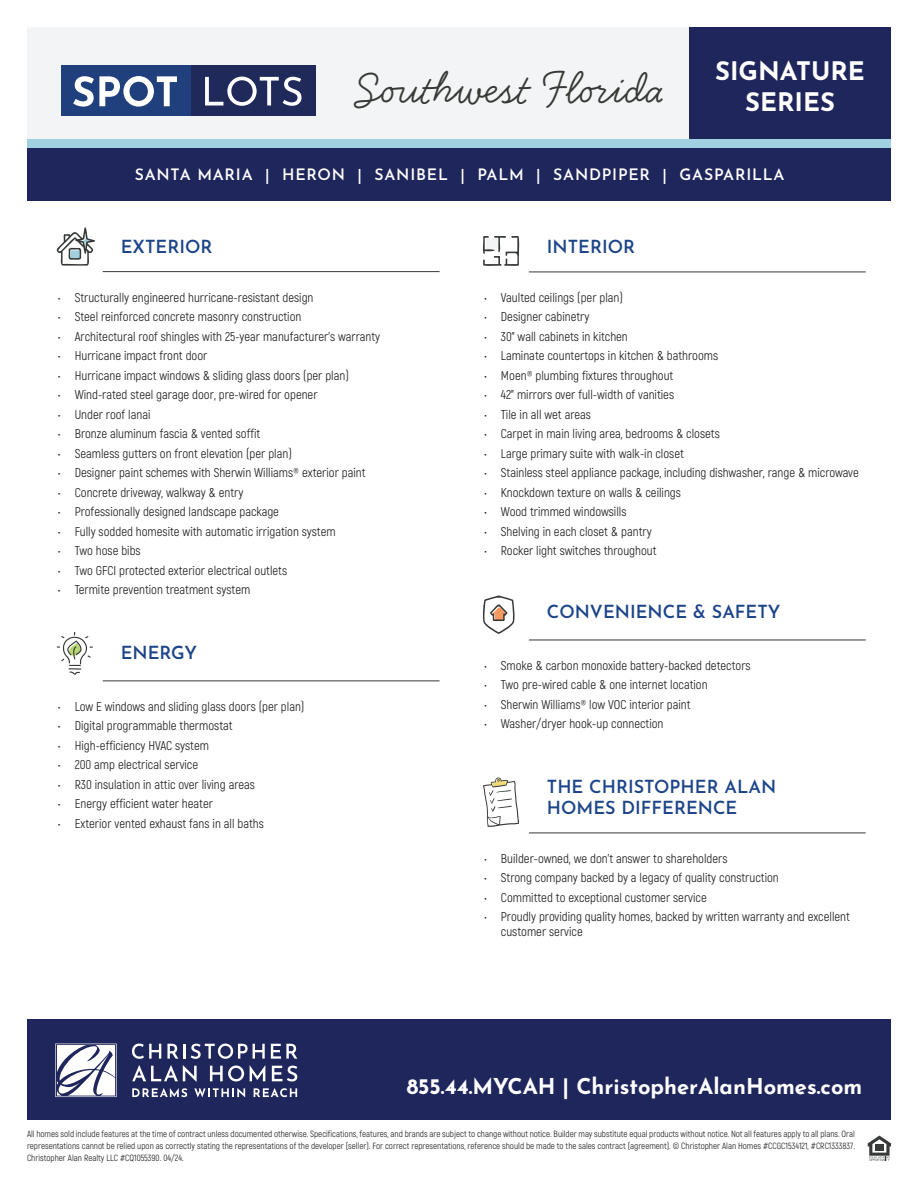
<style>
.page{position:relative;width:918px;height:1188px;background:#fff}
.page>*{position:absolute;margin:0;border:0;box-sizing:border-box;transform-origin:0 0}
.t1{font:48.9px "Handsome Pro";color:#363a36}
.t2{font:700 25.5px "Josefin Sans";color:#fff}
.t3{font:700 21.9px "Josefin Sans";color:#fff}
.t4{font:600 18px/21px "Josefin Sans";color:#1c4489}
.Bullets{font:600 15.75px "Josefin Sans";letter-spacing:.05em;color:#fff}
.t5{font:12.75px/15px "Akrobat";color:#231f20}
.t6{font:9px/12px "Akrobat";color:#231f20;text-align:justify}
</style>
<div class="page">
<div style="left:27px;top:1019px;width:864px;height:101px;background:#1f265c"></div>
<svg style="left:132px;top:1044px;width:29px;height:15px"></svg>
<svg style="left:167px;top:1044px;width:11px;height:15px"></svg>
<hr style="left:183px;top:1044px;width:3px;height:15px;background:#fff">
<svg style="left:191px;top:1044px;width:74px;height:15px"></svg>
<svg style="left:271px;top:1044px;width:26px;height:15px"></svg>
<svg style="left:132px;top:1065px;width:65px;height:17px"></svg>
<svg style="left:210px;top:1066px;width:34px;height:15px"></svg>
<svg style="left:250px;top:1065px;width:15px;height:16px"></svg>
<svg style="left:272px;top:1066px;width:25px;height:15px"></svg>
<svg style="left:132px;top:1088px;width:55px;height:9px"></svg>
<svg style="left:194px;top:1088px;width:51px;height:9px"></svg>
<svg style="left:254px;top:1088px;width:43px;height:9px"></svg>
<svg style="left:55px;top:1044px;width:62px;height:53px"></svg>
<hr style="left:529px;top:833px;width:337px;height:1px;background:#363a36">
<svg style="left:483px;top:777px;width:36px;height:50px"></svg>
<svg style="left:868px;top:1136px;width:23px;height:25px"></svg>
<div style="left:27px;top:27px;width:662px;height:118px;background:#f3f4f5"></div>
<div style="left:689px;top:27px;width:202px;height:112px;background:#1f265c"></div>
<div style="left:191px;top:65px;width:125px;height:50px;background:#1f2a5b"></div>
<div style="left:61px;top:65px;width:130px;height:50px;background:#203f7d"></div>
<svg style="left:73px;top:76px;width:104px;height:31px"></svg>
<svg style="left:205px;top:77px;width:97px;height:29px"></svg>
<div style="left:27px;top:139px;width:864px;height:9px;background:#a1d0e0"></div>
<div style="left:27px;top:148px;width:864px;height:53px;background:#1f265c"></div>
<hr style="left:103px;top:271px;width:337px;height:1px;background:#363a36">
<svg style="left:56px;top:227px;width:39px;height:39px"></svg>
<hr style="left:103px;top:681px;width:337px;height:1px;background:#363a36">
<svg style="left:57px;top:632px;width:36px;height:43px"></svg>
<hr style="left:529px;top:640px;width:337px;height:1px;background:#363a36">
<svg style="left:482px;top:595px;width:33px;height:39px"></svg>
<hr style="left:529px;top:272px;width:337px;height:1px;background:#363a36">
<svg style="left:482px;top:236px;width:38px;height:30px"></svg>
<p class="t1" style="left:355px;top:60px;width:512px">Southwest Florida <sup>SIGNATURE</sup></p>
<p class="t2" style="left:745px;top:79px;width:91px">SERIES</p>
<p class="Bullets" style="left:135px;top:161px;width:651px">SANTA MARIA | HERON | SANIBEL | PALM | SANDPIPER | GASPARILLA</p>
<p class="t4" style="left:121px;top:234px;width:93px">EXTERIOR</p>
<p class="t5" style="left:58px;top:290px;width:257px">• Structurally engineered hurricane-resistant design</p>
<p class="t5" style="left:58px;top:309px;width:245px">• Steel reinforced concrete masonry construction</p>
<p class="t5" style="left:58px;top:329px;width:323px">• Architectural roof shingles with 25-year manufacturer’s warranty</p>
<p class="t5" style="left:58px;top:348px;width:151px">• Hurricane impact front door</p>
<p class="t5" style="left:58px;top:368px;width:292px">• Hurricane impact windows &amp; sliding glass doors (per plan)</p>
<p class="t5" style="left:58px;top:387px;width:261px">• Wind-rated steel garage door, pre-wired for opener</p>
<p class="t5" style="left:58px;top:407px;width:94px">• Under roof lanai</p>
<p class="t5" style="left:58px;top:426px;width:204px">• Bronze aluminum fascia &amp; vented soffit</p>
<p class="t5" style="left:58px;top:446px;width:235px">• Seamless gutters on front elevation (per plan)</p>
<p class="t5" style="left:58px;top:465px;width:309px">• Designer paint schemes with Sherwin Williams® exterior paint</p>
<p class="t5" style="left:58px;top:485px;width:187px">• Concrete driveway, walkway &amp; entry</p>
<p class="t5" style="left:58px;top:504px;width:222px">• Professionally designed landscape package</p>
<p class="t5" style="left:58px;top:524px;width:279px">• Fully sodded homesite with automatic irrigation system</p>
<p class="t5" style="left:58px;top:543px;width:84px">• Two hose bibs</p>
<p class="t5" style="left:58px;top:563px;width:230px">• Two GFCI protected exterior electrical outlets</p>
<p class="t5" style="left:58px;top:582px;width:194px">• Termite prevention treatment system</p>
<p class="t4" style="left:121px;top:640px;width:78px">ENERGY</p>
<p class="t5" style="left:58px;top:699px;width:248px">• Low E windows and sliding glass doors (per plan)</p>
<p class="t5" style="left:58px;top:718px;width:176px">• Digital programmable thermostat</p>
<p class="t5" style="left:58px;top:738px;width:152px">• High-efficiency HVAC system</p>
<p class="t5" style="left:58px;top:757px;width:141px">• 200 amp electrical service</p>
<p class="t5" style="left:58px;top:777px;width:198px">• R30 insulation in attic over living areas</p>
<p class="t5" style="left:58px;top:796px;width:156px">• Energy efficient water heater</p>
<p class="t5" style="left:58px;top:816px;width:207px">• Exterior vented exhaust fans in all baths</p>
<p class="t4" style="left:547px;top:234px;width:90px">INTERIOR</p>
<p class="t5" style="left:484px;top:290px;width:140px">• Vaulted ceilings (per plan)</p>
<p class="t5" style="left:484px;top:309px;width:106px">• Designer cabinetry</p>
<p class="t5" style="left:484px;top:329px;width:145px">• 30” wall cabinets in kitchen</p>
<p class="t5" style="left:484px;top:348px;width:235px">• Laminate countertops in kitchen &amp; bathrooms</p>
<p class="t5" style="left:484px;top:368px;width:190px">• Moen® plumbing fixtures throughout</p>
<p class="t5" style="left:484px;top:387px;width:191px">• 42” mirrors over full-width of vanities</p>
<p class="t5" style="left:484px;top:407px;width:108px">• Tile in all wet areas</p>
<p class="t5" style="left:484px;top:426px;width:237px">• Carpet in main living area, bedrooms &amp; closets</p>
<p class="t5" style="left:484px;top:446px;width:201px">• Large primary suite with walk-in closet</p>
<p class="t5" style="left:484px;top:465px;width:376px">• Stainless steel appliance package, including dishwasher, range &amp; microwave</p>
<p class="t5" style="left:484px;top:485px;width:198px">• Knockdown texture on walls &amp; ceilings</p>
<p class="t5" style="left:484px;top:504px;width:144px">• Wood trimmed windowsills</p>
<p class="t5" style="left:484px;top:524px;width:169px">• Shelving in each closet &amp; pantry</p>
<p class="t5" style="left:484px;top:543px;width:174px">• Rocker light switches throughout</p>
<p class="t4" style="left:547px;top:599px;width:235px">CONVENIENCE &amp; SAFETY</p>
<p class="t5" style="left:484px;top:658px;width:268px">• Smoke &amp; carbon monoxide battery-backed detectors</p>
<p class="t5" style="left:484px;top:677px;width:225px">• Two pre-wired cable &amp; one internet location</p>
<p class="t5" style="left:484px;top:697px;width:208px">• Sherwin Williams® low VOC interior paint</p>
<p class="t5" style="left:484px;top:716px;width:181px">• Washer/dryer hook-up connection</p>
<p class="t4" style="left:547px;top:774px;width:231px">THE CHRISTOPHER ALAN<br>HOMES DIFFERENCE</p>
<p class="t5" style="left:484px;top:851px;width:245px">• Builder-owned, we don’t answer to shareholders</p>
<p class="t5" style="left:484px;top:870px;width:296px">• Strong company backed by a legacy of quality construction</p>
<p class="t5" style="left:484px;top:890px;width:224px">• Committed to exceptional customer service</p>
<p class="t5" style="left:501px;top:909px;width:351px;text-indent:-16px">• Proudly providing quality homes, backed by written warranty and excellent customer service</p>
<h3 class="t3" style="left:407px;top:1067px;width:457px">855.44.MYCAH | ChristopherAlanHomes.com</h3>
<p class="t6" style="left:27px;top:1128px;width:830px">All homes sold include features at the time of contract unless documented otherwise. Specifications, features, and brands are subject to change without notice. Builder may substitute equal products without notice. Not all features apply to all plans. Oral representations cannot be relied upon as correctly stating the representations of the developer (seller). For correct representations, reference should be made to the sales contract (agreement). © Christopher Alan Homes #CCGC1534121, #CRC1333837.<br>Christopher Alan Realty LLC #CQ1055390. 04/24.</p>
</div>
